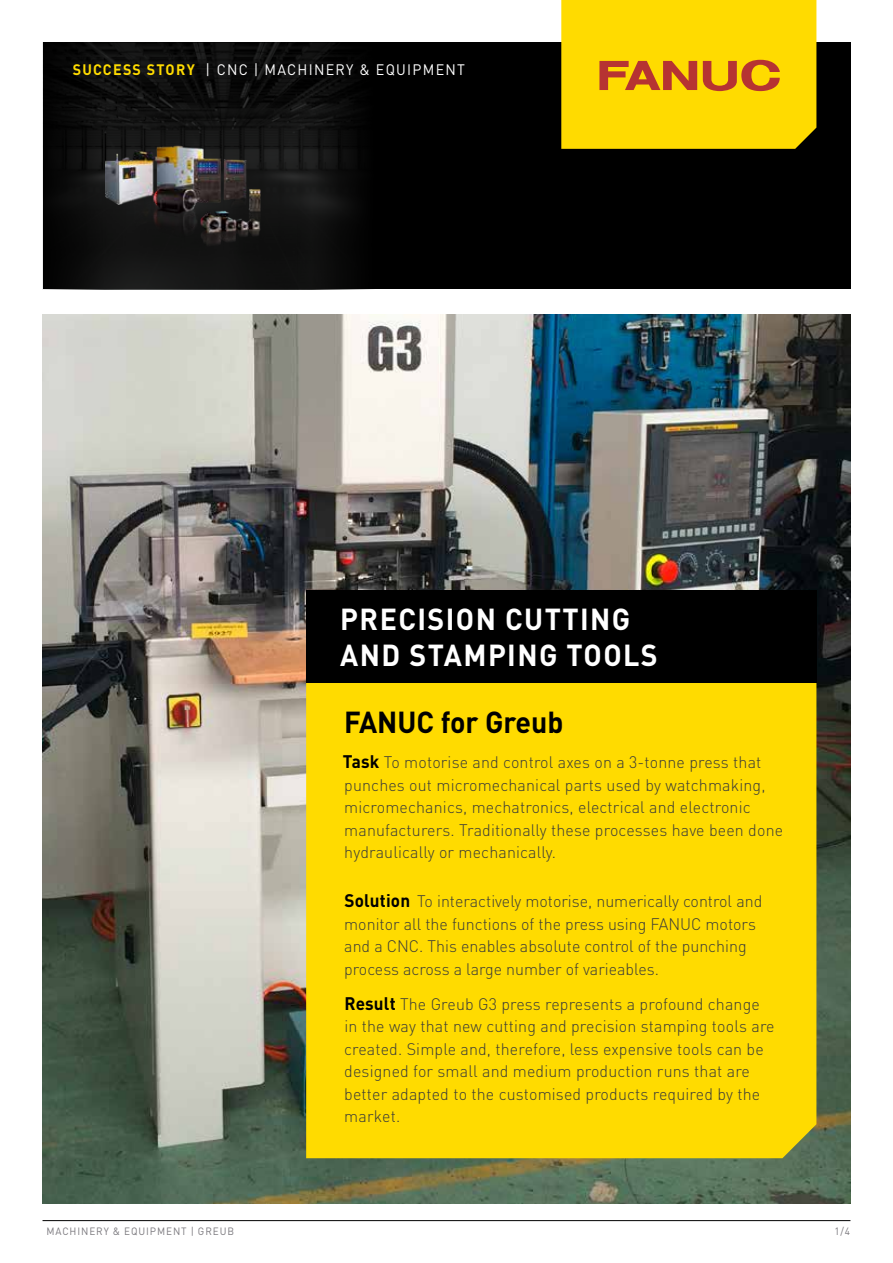
<style>
.page{position:relative;width:893px;height:1263px;background:#fff}
.page>*{position:absolute;margin:0;border:0;box-sizing:border-box;transform-origin:0 0}
.t1{font:700 30px/36px "DIN Pro";letter-spacing:.05em;color:#fff;scale:.95 1}
.t2{font:700 30px "DIN Pro";color:#000;scale:.95 1}
.t3{font:300 16.5px/22.5px "DIN Pro";letter-spacing:.01em;color:#393a39}
.t4{font:15px "DIN Pro";letter-spacing:.09em;color:#fff;scale:.95 1}
.t5{font:10.5px "DIN Pro";letter-spacing:.09em;color:#7b797e;scale:.95 1}
.s1{font-weight:700;color:#ffdb00}
.s2{font-weight:700;font-size:18px;color:#000}
</style>
<div class="page">
<svg style="left:43px;top:43px;width:807px;height:246px;background:#040404"></svg>
<hr style="left:43px;top:1220px;width:807px;height:1px;background:#000">
<svg style="left:561px;top:0;width:255px;height:149px;background:#f7cc04"></svg>
<img style="left:105px;top:131px;width:222px;height:133px">
<img style="left:43px;top:315px;width:807px;height:888px">
<div style="left:306px;top:683px;width:510px;height:475px;background:#ffdb00"></div>
<div style="left:306px;top:590px;width:510px;height:93px;background:#000"></div>
<p class="t4" style="left:73px;top:60px;width:414px"><span class="s1">SUCCESS STORY</span> | CNC | MACHINERY &amp; EQUIPMENT</p>
<h1 class="t1" style="left:340px;top:600px;width:336px">PRECISION CUTTING<br>AND STAMPING TOOLS</h1>
<h1 class="t2" style="left:344px;top:702px;width:232px">FANUC for Greub</h1>
<p class="t3" style="left:343px;top:751px;width:442px"><span class="s2">Task</span> To motorise and control axes on a 3-tonne press that punches out micromechanical parts used by watchmaking, micromechanics, mechatronics, electrical and electronic manufacturers. Traditionally these processes have been done hydraulically or mechanically.</p>
<p class="t3" style="left:344px;top:890px;width:420px"><span class="s2">Solution</span> To interactively motorise, numerically control and monitor all the functions of the press using FANUC motors and a CNC. This enables absolute control of the punching process across a large number of varieables.</p>
<p class="t3" style="left:344px;top:992px;width:432px"><span class="s2">Result</span> The Greub G3 press represents a profound change in the way that new cutting and precision stamping tools are created. Simple and, therefore, less expensive tools can be designed for small and medium production runs that are better adapted to the customised products required by the market.</p>
<p class="t5" style="left:46px;top:1224px;width:199px">MACHINERY &amp; EQUIPMENT | GREUB</p>
<p class="t5" style="left:835px;top:1224px;width:18px">1/4</p>
</div>
